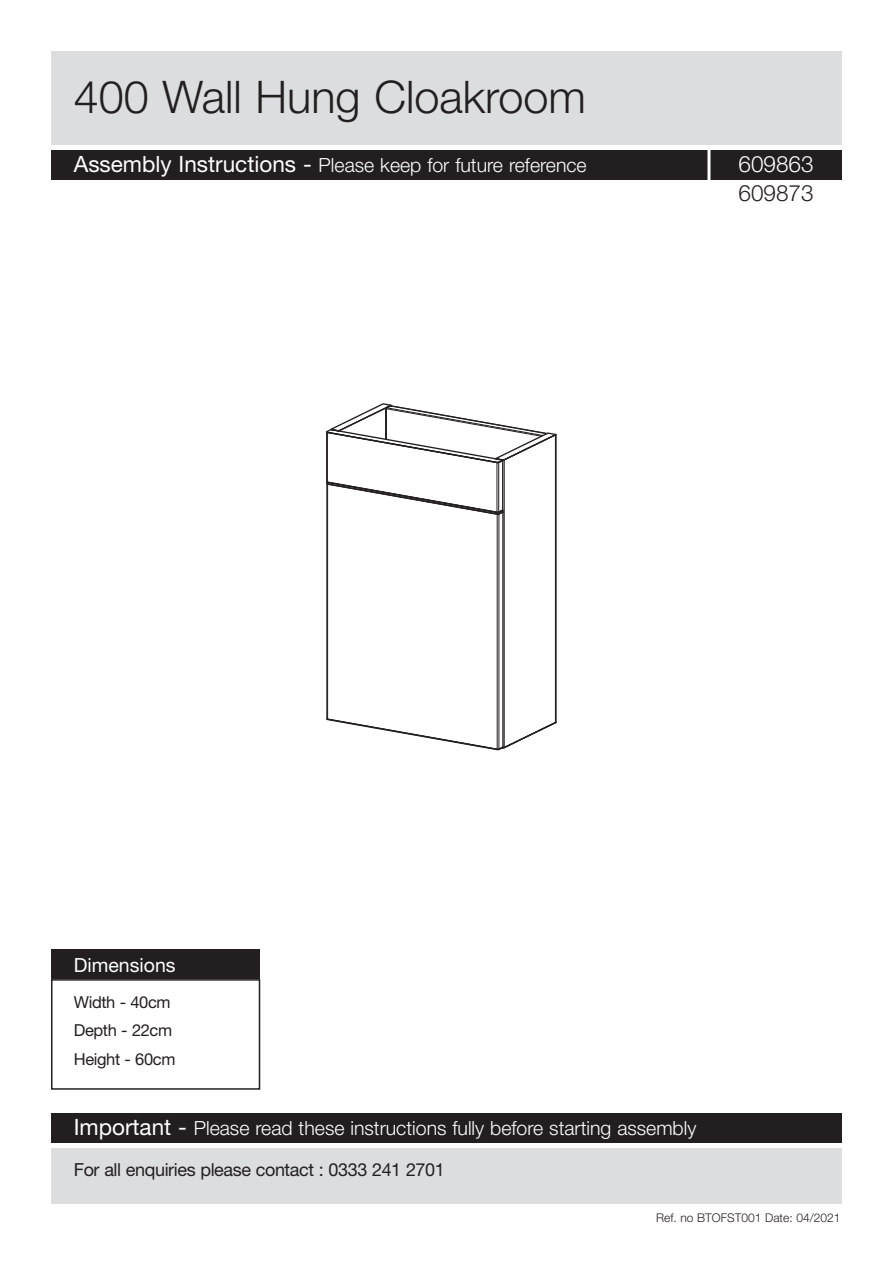
<style>
.page{position:relative;width:893px;height:1263px;background:#fff}
.page>*{position:absolute;margin:0;border:0;box-sizing:border-box;transform-origin:0 0}
.t1{font:300 45px "Helvetica Neue";color:#231f20}
.t2{font:300 22.5px "Helvetica Neue";color:#fff}
.t3{font:300 22.5px "Helvetica Neue";color:#231f20}
.t4{font:300 19.5px "Helvetica Neue";color:#fff}
.t5{font:19.5px "Helvetica Neue";color:#fff}
.t6{font:18px "Helvetica Neue";letter-spacing:-.02em;color:#231f20}
.t7{font:16.5px/28.5px "Helvetica Neue";letter-spacing:-.02em;color:#231f20}
.t8{font:300 12px "Helvetica Neue";color:#231f20}
.s1{font-weight:400;font-size:22.5px}
</style>
<div class="page">
<svg style="left:326px;top:516px;width:174px;height:201px"></svg>
<hr style="left:502px;top:512px;width:2px;height:235px;background:#231f20">
<hr style="left:504px;top:460px;width:1px;height:287px;background:#231f20">
<svg style="left:326px;top:717px;width:231px;height:33px"></svg>
<hr style="left:555px;top:435px;width:1px;height:287px;background:#231f20">
<svg style="left:326px;top:403px;width:231px;height:113px"></svg>
<div style="left:51px;top:51px;width:791px;height:94px;background:#dcdddf"></div>
<div style="left:51px;top:1148px;width:791px;height:55px;background:#dcdddf"></div>
<div style="left:51px;top:979px;width:209px;height:111px;border:2px solid #231f20"></div>
<div style="left:51px;top:150px;width:791px;height:30px;background:#231f20"></div>
<div style="left:51px;top:1113px;width:791px;height:30px;background:#231f20"></div>
<div style="left:51px;top:949px;width:209px;height:30px;background:#231f20"></div>
<hr style="left:707px;top:148px;width:3px;height:72px;background:#fff">
<h1 class="t1" style="left:74px;top:81px;width:514px">400 Wall Hung Cloakroom</h1>
<p class="t4" style="left:74px;top:158px;width:514px"><span class="s1">Assembly Instructions -</span> Please keep for future reference</p>
<p class="t2" style="left:738px;top:156px;width:77px">609863</p>
<p class="t3" style="left:738px;top:185px;width:77px">609873</p>
<p class="t5" style="left:74px;top:958px;width:103px">Dimensions</p>
<p class="t7" style="left:74px;top:989px;width:103px">Width - 40cm<br>Depth - 22cm<br>Height - 60cm</p>
<p class="t4" style="left:74px;top:1121px;width:624px"><span class="s1">Important -</span> Please read these instructions fully before starting assembly</p>
<p class="t6" style="left:74px;top:1163px;width:373px">For all enquiries please contact : 0333 241 2701</p>
<p class="t8" style="left:656px;top:1213px;width:186px">Ref. no BTOFST001 Date: 04/2021</p>
</div>
